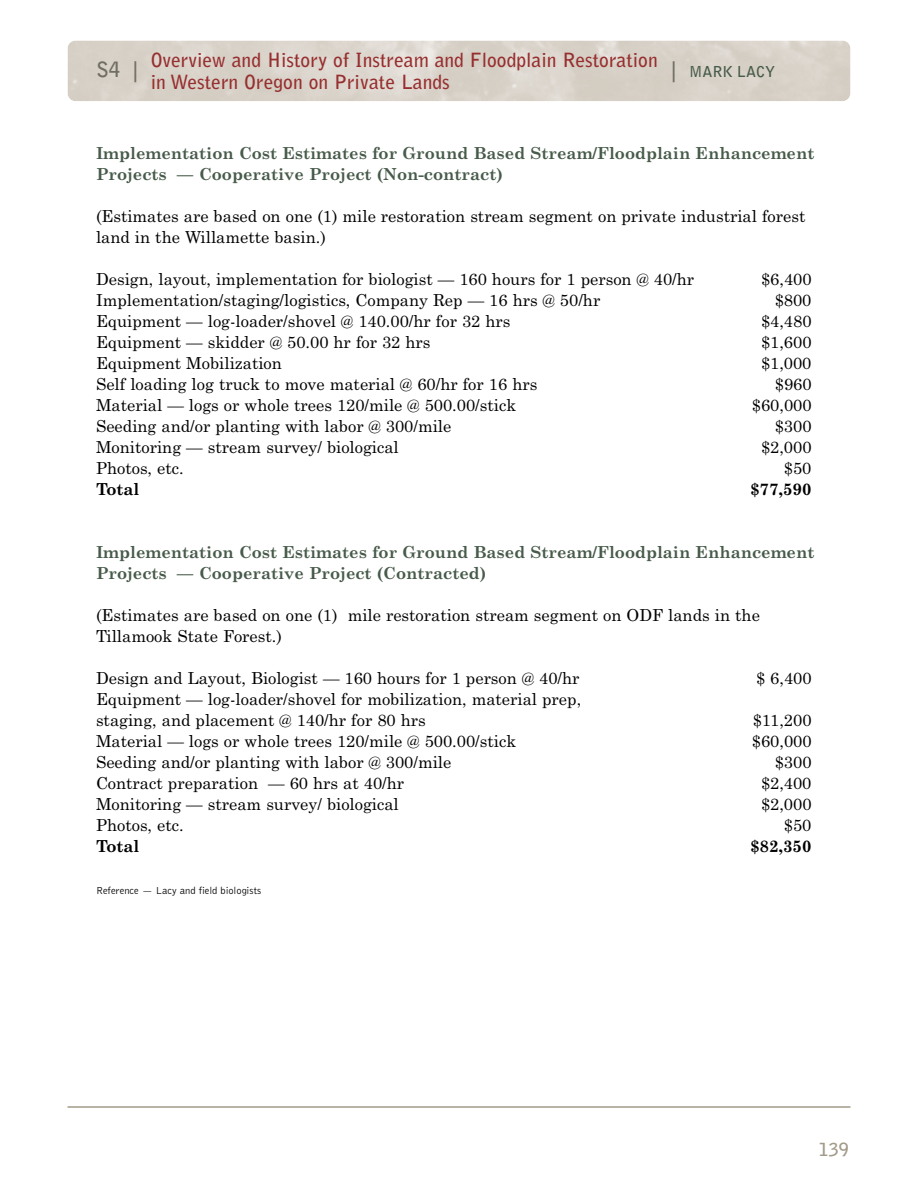
<style>
.page{position:relative;width:918px;height:1188px;background:#fff}
.page>*{position:absolute;margin:0;border:0;box-sizing:border-box;transform-origin:0 0}
.t1{font:700 21px "Bell Gothic";color:#716e63}
.t2{font:700 19.5px/22.5px "Bell Gothic";color:#972f2f}
.t3{font:700 18px "Bell Gothic";color:#a39b8a}
.t4{font:16.5px/21px "Century Schoolbook";color:#000}
.t5{font:700 16.5px/21px "Century Schoolbook";color:#475b4a}
.t6{font:700 16.5px "Century Schoolbook";color:#000}
.t7{font:700 15px "Bell Gothic";color:#475b4a}
.t8{font:300 10.5px "Bell Gothic";color:#000}
.s1{font-size:21px;color:#716e63}
</style>
<div class="page">
<hr style="left:68px;top:1106px;width:782px;height:2px;background:#a39b8a">
<p class="t2" style="left:151px;top:50px;width:509px">Overview and History of Instream and Floodplain Restoration in Western Oregon on Private Lands</p>
<p class="t1" style="left:96px;top:61px;width:43px">S4 |</p>
<p class="t7" style="left:672px;top:66px;width:105px"><span class="s1">|</span> MARK LACY</p>
<p class="t5" style="left:96px;top:144px;width:720px">Implementation Cost Estimates for Ground Based Stream/Floodplain Enhancement<br>Projects — Cooperative Project (Non-contract)</p>
<p class="t4" style="left:96px;top:207px;width:711px">(Estimates are based on one (1) mile restoration stream segment on private industrial forest land in the Willamette basin.)</p>
<p class="t4" style="left:96px;top:270px;width:600px">Design, layout, implementation for biologist — 160 hours for 1 person @ 40/hr</p>
<p class="t4" style="left:761px;top:270px;width:52px">$6,400</p>
<p class="t4" style="left:96px;top:291px;width:506px">Implementation/staging/logistics, Company Rep — 16 hrs @ 50/hr</p>
<p class="t4" style="left:775px;top:291px;width:38px">$800</p>
<p class="t4" style="left:96px;top:312px;width:416px">Equipment — log-loader/shovel @ 140.00/hr for 32 hrs</p>
<p class="t4" style="left:761px;top:312px;width:52px">$4,480</p>
<p class="t4" style="left:96px;top:333px;width:336px">Equipment — skidder @ 50.00 hr for 32 hrs</p>
<p class="t4" style="left:761px;top:333px;width:52px">$1,600</p>
<p class="t4" style="left:96px;top:354px;width:187px">Equipment Mobilization</p>
<p class="t4" style="left:761px;top:354px;width:52px">$1,000</p>
<p class="t4" style="left:96px;top:375px;width:443px">Self loading log truck to move material @ 60/hr for 16 hrs</p>
<p class="t4" style="left:775px;top:375px;width:38px">$960</p>
<p class="t4" style="left:96px;top:396px;width:422px">Material — logs or whole trees 120/mile @ 500.00/stick</p>
<p class="t4" style="left:752px;top:396px;width:61px">$60,000</p>
<p class="t4" style="left:96px;top:417px;width:357px">Seeding and/or planting with labor @ 300/mile</p>
<p class="t4" style="left:775px;top:417px;width:38px">$300</p>
<p class="t4" style="left:96px;top:438px;width:304px">Monitoring — stream survey/ biological</p>
<p class="t4" style="left:761px;top:438px;width:52px">$2,000</p>
<p class="t4" style="left:96px;top:459px;width:89px">Photos, etc.</p>
<p class="t4" style="left:784px;top:459px;width:29px">$50</p>
<p class="t6" style="left:96px;top:483px;width:45px">Total</p>
<p class="t6" style="left:750px;top:483px;width:63px">$77,590</p>
<p class="t5" style="left:96px;top:543px;width:720px">Implementation Cost Estimates for Ground Based Stream/Floodplain Enhancement<br>Projects — Cooperative Project (Contracted)</p>
<p class="t4" style="left:96px;top:606px;width:665px">(Estimates are based on one (1) mile restoration stream segment on ODF lands in the<br>Tillamook State Forest.)</p>
<p class="t4" style="left:96px;top:669px;width:485px">Design and Layout, Biologist — 160 hours for 1 person @ 40/hr</p>
<p class="t4" style="left:756px;top:669px;width:57px">$ 6,400</p>
<p class="t4" style="left:96px;top:690px;width:487px">Equipment — log-loader/shovel for mobilization, material prep, staging, and placement @ 140/hr for 80 hrs</p>
<p class="t4" style="left:753px;top:711px;width:60px">$11,200</p>
<p class="t4" style="left:96px;top:732px;width:422px">Material — logs or whole trees 120/mile @ 500.00/stick</p>
<p class="t4" style="left:752px;top:732px;width:61px">$60,000</p>
<p class="t4" style="left:96px;top:753px;width:357px">Seeding and/or planting with labor @ 300/mile</p>
<p class="t4" style="left:775px;top:753px;width:38px">$300</p>
<p class="t4" style="left:96px;top:774px;width:310px">Contract preparation — 60 hrs at 40/hr</p>
<p class="t4" style="left:761px;top:774px;width:52px">$2,400</p>
<p class="t4" style="left:96px;top:795px;width:304px">Monitoring — stream survey/ biological</p>
<p class="t4" style="left:761px;top:795px;width:52px">$2,000</p>
<p class="t4" style="left:96px;top:816px;width:89px">Photos, etc.</p>
<p class="t4" style="left:784px;top:816px;width:29px">$50</p>
<p class="t6" style="left:96px;top:840px;width:45px">Total</p>
<p class="t6" style="left:750px;top:840px;width:63px">$82,350</p>
<p class="t8" style="left:96px;top:887px;width:167px">Reference — Lacy and field biologists</p>
<p class="t3" style="left:819px;top:1143px;width:32px">139</p>
</div>
